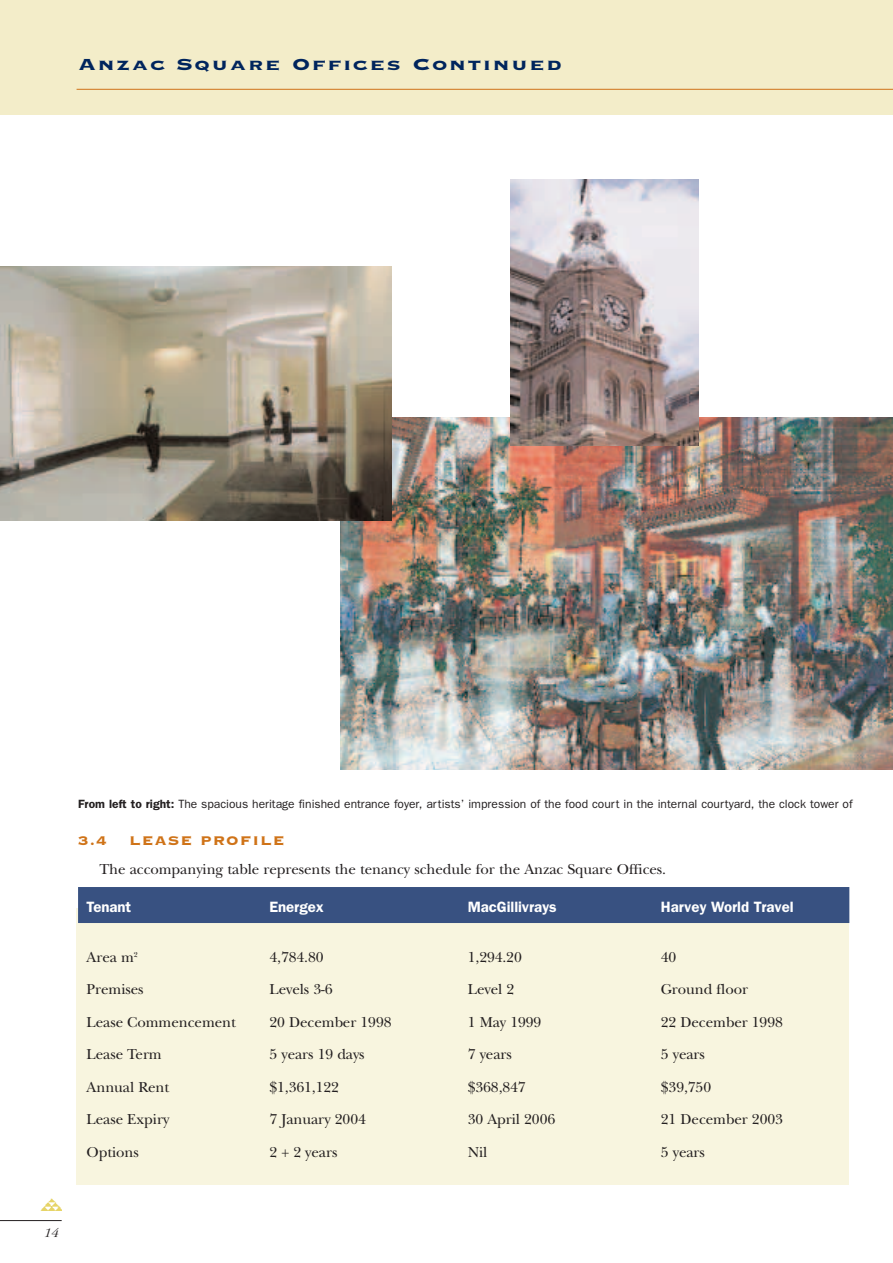
<style>
.page{position:relative;width:893px;height:1263px;background:#fff}
.page>*{position:absolute;margin:0;border:0;box-sizing:border-box;transform-origin:0 0}
.t1{font:21px "Copperplate Thirty Three BC";letter-spacing:.06em;color:#00255d;scale:1.2 1}
.t2{font:16.5px "Copperplate Thirty Three BC";letter-spacing:.06em;color:#cf7318;scale:1.05 1}
.t3{font:15px "New Baskerville";letter-spacing:-.005em;color:#231f20}
.t4{font:600 15px "Franklin Gothic";letter-spacing:-.005em;color:#fff}
.t5{font:italic 300 13.5px "Garamond";color:#231f20}
.t6{font:12px "Franklin Gothic";color:#231f20}
.s1{font-weight:600}
</style>
<div class="page">
<div style="left:77px;top:908px;width:771px;height:277px;background:#f8f5df"></div>
<div style="left:0;top:0;width:892px;height:115px;background:#f3edc9"></div>
<img style="left:41px;top:1198px;width:21px;height:13px">
<hr style="left:0;top:1220px;width:62px;height:1px;background:#231f20">
<hr style="left:77px;top:89px;width:815px;height:1px;background:#cf7318">
<div style="left:78px;top:887px;width:771px;height:36px;background:#385181"></div>
<img style="left:340px;top:418px;width:552px;height:351px">
<img style="left:510px;top:179px;width:188px;height:267px">
<img style="left:0;top:266px;width:391px;height:254px">
<h1 class="t1" style="left:78px;top:50px;width:405px">Anzac Square Offices Continued</h1>
<p class="t6" style="left:78px;top:800px;width:776px"><span class="s1">From left to right:</span> The spacious heritage finished entrance foyer, artists’ impression of the food court in the internal courtyard, the clock tower of</p>
<p class="t2" style="left:78px;top:829px;width:29px">3.4</p>
<p class="t2" style="left:129px;top:829px;width:149px">LEASE PROFILE</p>
<p class="t3" style="left:99px;top:864px;width:568px">The accompanying table represents the tenancy schedule for the Anzac Square Offices.</p>
<p class="t4" style="left:87px;top:902px;width:46px">Tenant</p>
<p class="t4" style="left:269px;top:902px;width:56px">Energex</p>
<p class="t4" style="left:468px;top:902px;width:90px">MacGillivrays</p>
<p class="t4" style="left:661px;top:902px;width:134px">Harvey World Travel</p>
<p class="t3" style="left:87px;top:952px;width:53px">Area m<sup>2</sup></p>
<p class="t3" style="left:269px;top:952px;width:56px">4,784.80</p>
<p class="t3" style="left:468px;top:952px;width:56px">1,294.20</p>
<p class="t3" style="left:661px;top:952px;width:17px">40</p>
<p class="t3" style="left:87px;top:984px;width:59px">Premises</p>
<p class="t3" style="left:269px;top:984px;width:64px">Levels 3-6</p>
<p class="t3" style="left:468px;top:984px;width:48px">Level 2</p>
<p class="t3" style="left:661px;top:984px;width:89px">Ground floor</p>
<p class="t3" style="left:87px;top:1017px;width:151px">Lease Commencement</p>
<p class="t3" style="left:269px;top:1017px;width:123px">20 December 1998</p>
<p class="t3" style="left:468px;top:1017px;width:75px">1 May 1999</p>
<p class="t3" style="left:661px;top:1017px;width:123px">22 December 1998</p>
<p class="t3" style="left:87px;top:1049px;width:77px">Lease Term</p>
<p class="t3" style="left:269px;top:1049px;width:97px">5 years 19 days</p>
<p class="t3" style="left:468px;top:1049px;width:46px">7 years</p>
<p class="t3" style="left:661px;top:1049px;width:46px">5 years</p>
<p class="t3" style="left:87px;top:1082px;width:84px">Annual Rent</p>
<p class="t3" style="left:269px;top:1082px;width:71px">$1,361,122</p>
<p class="t3" style="left:468px;top:1082px;width:59px">$368,847</p>
<p class="t3" style="left:661px;top:1082px;width:52px">$39,750</p>
<p class="t3" style="left:87px;top:1114px;width:84px">Lease Expiry</p>
<p class="t3" style="left:269px;top:1114px;width:98px">7 January 2004</p>
<p class="t3" style="left:468px;top:1114px;width:89px">30 April 2006</p>
<p class="t3" style="left:661px;top:1114px;width:123px">21 December 2003</p>
<p class="t3" style="left:87px;top:1147px;width:54px">Options</p>
<p class="t3" style="left:269px;top:1147px;width:69px">2 + 2 years</p>
<p class="t3" style="left:468px;top:1147px;width:21px">Nil</p>
<p class="t3" style="left:661px;top:1147px;width:46px">5 years</p>
<p class="t5" style="left:43px;top:1228px;width:16px">14</p>
</div>
